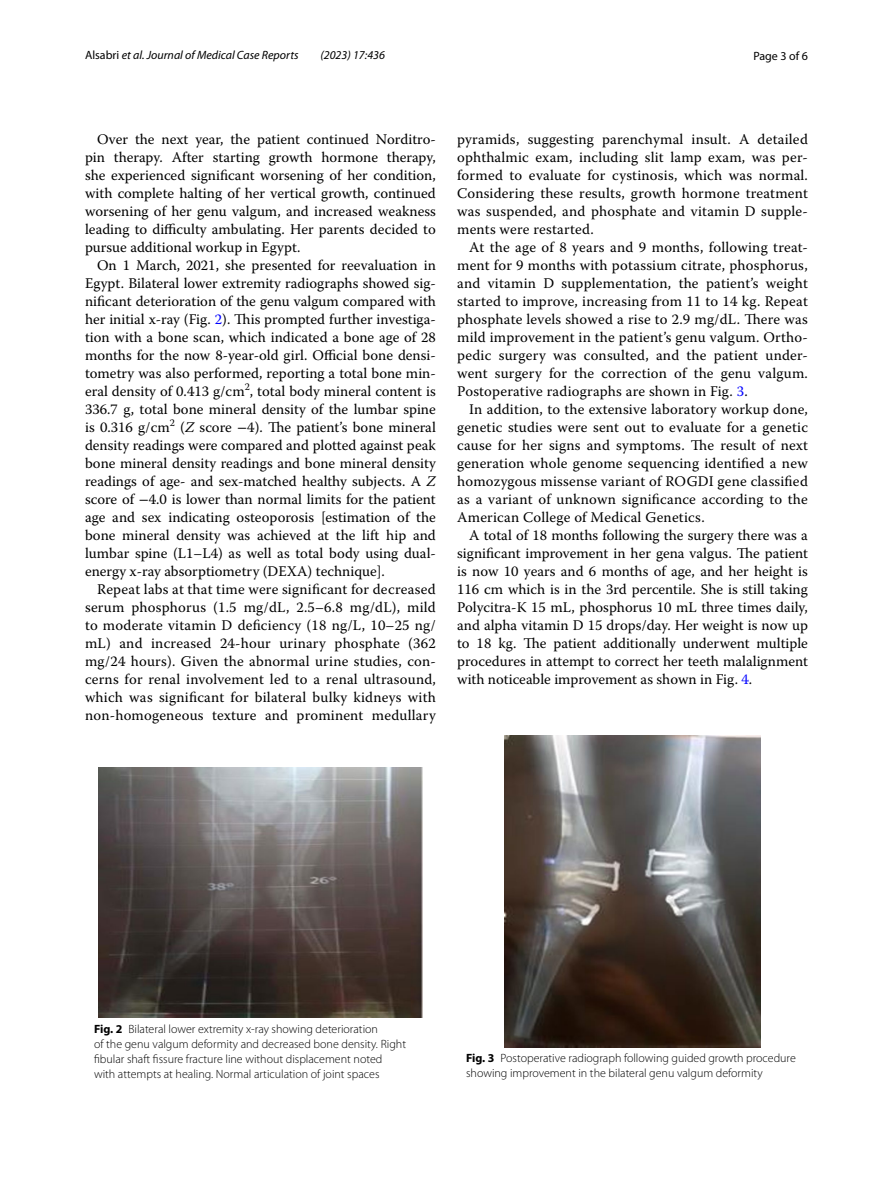
<style>
.page{position:relative;width:893px;height:1187px;background:#fff}
.page>*{position:absolute;margin:0;border:0;box-sizing:border-box;transform-origin:0 0}
.t1{font:14.7px/18px "Warnock Pro";letter-spacing:.01em;color:#000;text-align:justify}
.t2{font:300 12px/15px "Myriad Pro";color:#000}
.t3{font:italic 12px "Myriad Pro";color:#000}
.t4{font:12px "Myriad Pro";color:#000}
.s1{font-style:normal}
.s2{color:#00f}
.s3{font-style:italic}
.s4{font-family:"STIX"}
.s5{font-weight:700}
</style>
<div class="page">
<img style="left:99px;top:767px;width:323px;height:250px">
<img style="left:505px;top:735px;width:255px;height:311px">
<p class="t3" style="left:85px;top:48px;width:215px"><span class="s1">Alsabri</span> et al. Journal of Medical Case Reports</p>
<p class="t3" style="left:320px;top:48px;width:66px">(2023) 17:436</p>
<p class="t4" style="left:753px;top:48px;width:56px">Page 3 of 6</p>
<p class="t1" style="left:85px;top:130px;width:352px;text-indent:12px">Over the next year, the patient continued Norditro&shy;pin therapy. After starting growth hormone therapy, she experienced significant worsening of her condition, with complete halting of her vertical growth, continued worsening of her genu valgum, and increased weakness leading to difficulty ambulating. Her parents decided to pursue additional workup in Egypt.</p>
<p class="t1" style="left:85px;top:256px;width:352px;text-indent:12px">On 1 March, 2021, she presented for reevaluation in Egypt. Bilateral lower extremity radiographs showed sig&shy;nificant deterioration of the genu valgum compared with her initial x-ray (Fig. <span class="s2">2</span>). This prompted further investiga&shy;tion with a bone scan, which indicated a bone age of 28 months for the now 8-year-old girl. Official bone densi&shy;tometry was also performed, reporting a total bone min&shy;eral density of 0.413 g/cm<sup>2</sup>, total body mineral content is 336.7 g, total bone mineral density of the lumbar spine is 0.316 g/cm<sup>2</sup> (<span class="s3">Z</span> score <span class="s4">−</span>4). The patient’s bone mineral density readings were compared and plotted against peak bone mineral density readings and bone mineral density readings of age- and sex-matched healthy subjects. A <span class="s3">Z </span>score of <span class="s4">−</span>4.0 is lower than normal limits for the patient age and sex indicating osteoporosis [estimation of the bone mineral density was achieved at the lift hip and lumbar spine (L1–L4) as well as total body using dual&shy;energy x-ray absorptiometry (DEXA) technique].</p>
<p class="t1" style="left:85px;top:580px;width:352px;text-indent:12px">Repeat labs at that time were significant for decreased serum phosphorus (1.5 mg/dL, 2.5–6.8 mg/dL), mild to moderate vitamin D deficiency (18 ng/L, 10–25 ng/ mL) and increased 24-hour urinary phosphate (362 mg/24 hours). Given the abnormal urine studies, con&shy;cerns for renal involvement led to a renal ultrasound, which was significant for bilateral bulky kidneys with non-homogeneous texture and prominent medullary</p>
<p class="t1" style="left:457px;top:130px;width:352px">pyramids, suggesting parenchymal insult. A detailed ophthalmic exam, including slit lamp exam, was per&shy;formed to evaluate for cystinosis, which was normal.<br>Considering these results, growth hormone treatment was suspended, and phosphate and vitamin D supple&shy;ments were restarted.</p>
<p class="t1" style="left:457px;top:238px;width:352px;text-indent:12px">At the age of 8 years and 9 months, following treat&shy;ment for 9 months with potassium citrate, phosphorus, and vitamin D supplementation, the patient’s weight started to improve, increasing from 11 to 14 kg. Repeat phosphate levels showed a rise to 2.9 mg/dL. There was mild improvement in the patient’s genu valgum. Ortho&shy;pedic surgery was consulted, and the patient under&shy;went surgery for the correction of the genu valgum.<br>Postoperative radiographs are shown in Fig. <span class="s2">3</span>.</p>
<p class="t1" style="left:457px;top:400px;width:352px;text-indent:12px">In addition, to the extensive laboratory workup done, genetic studies were sent out to evaluate for a genetic cause for her signs and symptoms. The result of next generation whole genome sequencing identified a new homozygous missense variant of ROGDI gene classified as a variant of unknown significance according to the American College of Medical Genetics.</p>
<p class="t1" style="left:457px;top:526px;width:352px;text-indent:12px">A total of 18 months following the surgery there was a significant improvement in her gena valgus. The patient is now 10 years and 6 months of age, and her height is 116 cm which is in the 3rd percentile. She is still taking Polycitra-K 15 mL, phosphorus 10 mL three times daily, and alpha vitamin D 15 drops/day. Her weight is now up to 18 kg. The patient additionally underwent multiple procedures in attempt to correct her teeth malalignment with noticeable improvement as shown in Fig. <span class="s2">4</span>.</p>
<p class="t2" style="left:94px;top:1021px;width:314px"><span class="s5">Fig. 2</span> Bilateral lower extremity x-ray showing deterioration<br>of the genu valgum deformity and decreased bone density. Right fibular shaft fissure fracture line without displacement noted with attempts at healing. Normal articulation of joint spaces</p>
<p class="t2" style="left:466px;top:1050px;width:331px"><span class="s5">Fig. 3</span> Postoperative radiograph following guided growth procedure showing improvement in the bilateral genu valgum deformity</p>
</div>
